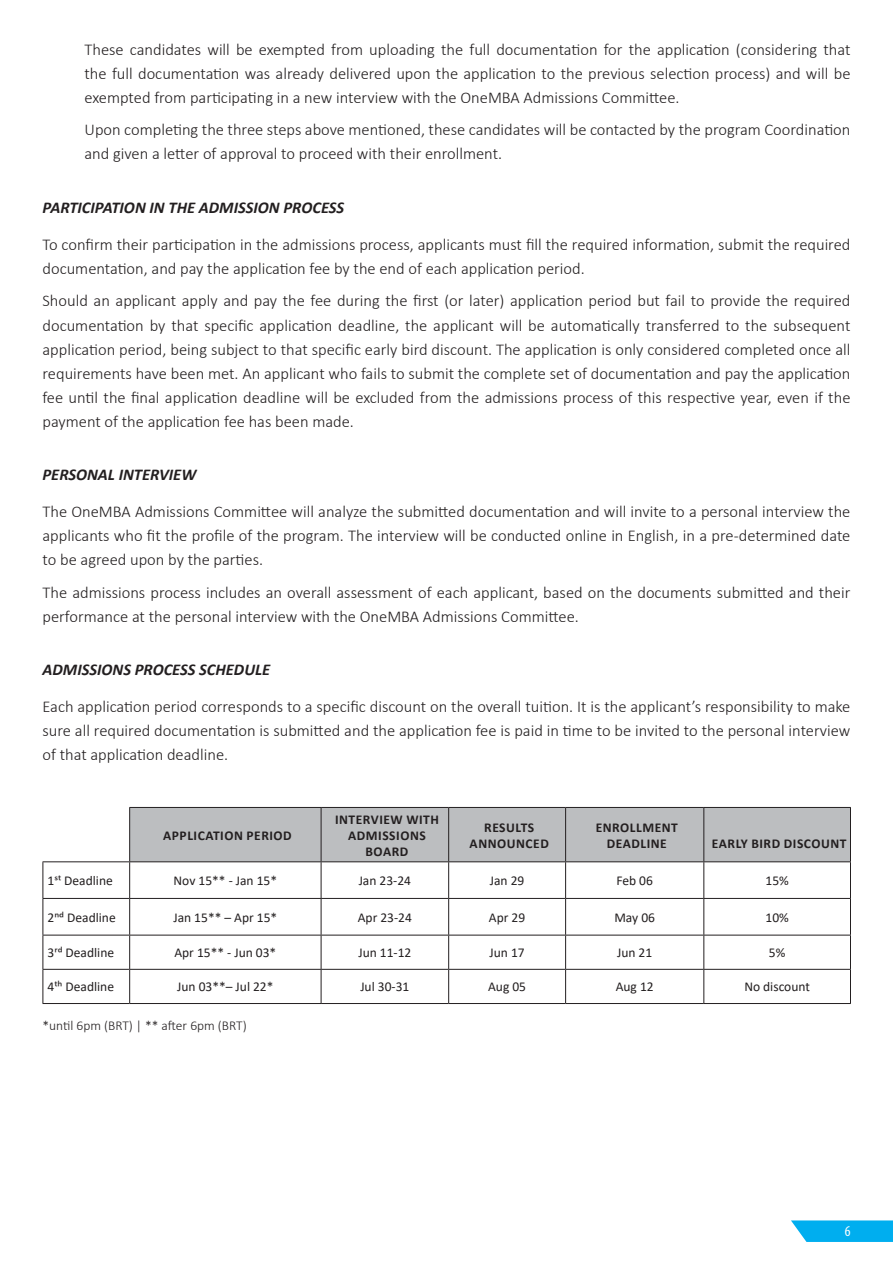
<style>
.page{position:relative;width:893px;height:1263px;background:#fff}
.page>*{position:absolute;margin:0;border:0;box-sizing:border-box;transform-origin:0 0}
.t1{font:300 16.5px/24px "Calibri";color:#231f20;text-align:justify}
.t2{font:italic 700 16.5px "Calibri";color:#231f20}
.t3{font:condensed 15px "Myriad Pro";color:#fff}
.t4{font:13.5px "Calibri";color:#231f20}
.t5{font:700 13.5px/16.2px "Calibri";letter-spacing:.04em;color:#231f20;text-align:center}
.t6{font:300 13.5px "Calibri";color:#231f20}
</style>
<div class="page">
<svg style="left:791px;top:1220px;width:102px;height:22px;background:#18b5f0"></svg>
<div style="left:130px;top:808px;width:720px;height:53px;background:#bcbec0"></div>
<hr style="left:129px;top:807px;width:192px;height:1px;background:#231f20">
<hr style="left:321px;top:807px;width:128px;height:1px;background:#231f20">
<hr style="left:449px;top:807px;width:117px;height:1px;background:#231f20">
<hr style="left:566px;top:807px;width:138px;height:1px;background:#231f20">
<hr style="left:704px;top:807px;width:147px;height:1px;background:#231f20">
<hr style="left:43px;top:861px;width:87px;height:1px;background:#231f20">
<hr style="left:130px;top:861px;width:191px;height:1px;background:#231f20">
<hr style="left:321px;top:861px;width:128px;height:1px;background:#231f20">
<hr style="left:449px;top:861px;width:117px;height:1px;background:#231f20">
<hr style="left:566px;top:861px;width:138px;height:1px;background:#231f20">
<hr style="left:704px;top:861px;width:147px;height:1px;background:#231f20">
<hr style="left:43px;top:898px;width:87px;height:1px;background:#231f20">
<hr style="left:130px;top:898px;width:191px;height:1px;background:#231f20">
<hr style="left:321px;top:898px;width:128px;height:1px;background:#231f20">
<hr style="left:449px;top:898px;width:117px;height:1px;background:#231f20">
<hr style="left:566px;top:898px;width:138px;height:1px;background:#231f20">
<hr style="left:704px;top:898px;width:147px;height:1px;background:#231f20">
<hr style="left:43px;top:935px;width:87px;height:1px;background:#231f20">
<hr style="left:130px;top:935px;width:191px;height:1px;background:#231f20">
<hr style="left:321px;top:935px;width:128px;height:1px;background:#231f20">
<hr style="left:449px;top:935px;width:117px;height:1px;background:#231f20">
<hr style="left:566px;top:935px;width:138px;height:1px;background:#231f20">
<hr style="left:704px;top:935px;width:147px;height:1px;background:#231f20">
<hr style="left:43px;top:969px;width:87px;height:1px;background:#231f20">
<hr style="left:130px;top:969px;width:191px;height:1px;background:#231f20">
<hr style="left:321px;top:969px;width:128px;height:1px;background:#231f20">
<hr style="left:449px;top:969px;width:117px;height:1px;background:#231f20">
<hr style="left:566px;top:969px;width:138px;height:1px;background:#231f20">
<hr style="left:704px;top:969px;width:147px;height:1px;background:#231f20">
<hr style="left:43px;top:1003px;width:87px;height:1px;background:#231f20">
<hr style="left:130px;top:1003px;width:191px;height:1px;background:#231f20">
<hr style="left:321px;top:1003px;width:128px;height:1px;background:#231f20">
<hr style="left:449px;top:1003px;width:117px;height:1px;background:#231f20">
<hr style="left:566px;top:1003px;width:138px;height:1px;background:#231f20">
<hr style="left:704px;top:1003px;width:147px;height:1px;background:#231f20">
<hr style="left:43px;top:862px;width:1px;height:36px;background:#231f20">
<hr style="left:43px;top:899px;width:1px;height:36px;background:#231f20">
<hr style="left:43px;top:935px;width:1px;height:34px;background:#231f20">
<hr style="left:43px;top:970px;width:1px;height:33px;background:#231f20">
<hr style="left:129px;top:808px;width:1px;height:53px;background:#231f20">
<hr style="left:321px;top:808px;width:1px;height:53px;background:#231f20">
<hr style="left:448px;top:808px;width:1px;height:53px;background:#231f20">
<hr style="left:565px;top:808px;width:1px;height:53px;background:#231f20">
<hr style="left:703px;top:808px;width:1px;height:53px;background:#231f20">
<hr style="left:850px;top:808px;width:1px;height:53px;background:#231f20">
<hr style="left:129px;top:862px;width:1px;height:36px;background:#231f20">
<hr style="left:321px;top:862px;width:1px;height:36px;background:#231f20">
<hr style="left:448px;top:862px;width:1px;height:36px;background:#231f20">
<hr style="left:565px;top:862px;width:1px;height:36px;background:#231f20">
<hr style="left:703px;top:862px;width:1px;height:36px;background:#231f20">
<hr style="left:850px;top:862px;width:1px;height:36px;background:#231f20">
<hr style="left:129px;top:899px;width:1px;height:36px;background:#231f20">
<hr style="left:321px;top:899px;width:1px;height:36px;background:#231f20">
<hr style="left:448px;top:899px;width:1px;height:36px;background:#231f20">
<hr style="left:565px;top:899px;width:1px;height:36px;background:#231f20">
<hr style="left:703px;top:899px;width:1px;height:36px;background:#231f20">
<hr style="left:850px;top:899px;width:1px;height:36px;background:#231f20">
<hr style="left:129px;top:935px;width:1px;height:34px;background:#231f20">
<hr style="left:321px;top:935px;width:1px;height:34px;background:#231f20">
<hr style="left:448px;top:935px;width:1px;height:34px;background:#231f20">
<hr style="left:565px;top:935px;width:1px;height:34px;background:#231f20">
<hr style="left:703px;top:935px;width:1px;height:34px;background:#231f20">
<hr style="left:850px;top:935px;width:1px;height:34px;background:#231f20">
<hr style="left:129px;top:970px;width:1px;height:33px;background:#231f20">
<hr style="left:321px;top:970px;width:1px;height:33px;background:#231f20">
<hr style="left:448px;top:970px;width:1px;height:33px;background:#231f20">
<hr style="left:565px;top:970px;width:1px;height:33px;background:#231f20">
<hr style="left:703px;top:970px;width:1px;height:33px;background:#231f20">
<hr style="left:850px;top:970px;width:1px;height:33px;background:#231f20">
<p class="t1" style="left:85px;top:37px;width:767px">These candidates will be exempted from uploading the full documentation for the application (considering that the full documentation was already delivered upon the application to the previous selection process) and will be exempted from participating in a new interview with the OneMBA Admissions Committee.</p>
<p class="t1" style="left:85px;top:118px;width:767px">Upon completing the three steps above mentioned, these candidates will be contacted by the program Coordination and given a letter of approval to proceed with their enrollment.</p>
<p class="t2" style="left:43px;top:196px;width:303px">PARTICIPATION IN THE ADMISSION PROCESS</p>
<p class="t1" style="left:43px;top:232px;width:809px">To confirm their participation in the admissions process, applicants must fill the required information, submit the required documentation, and pay the application fee by the end of each application period.</p>
<p class="t1" style="left:43px;top:289px;width:809px">Should an applicant apply and pay the fee during the first (or later) application period but fail to provide the required documentation by that specific application deadline, the applicant will be automatically transferred to the subsequent application period, being subject to that specific early bird discount. The application is only considered completed once all requirements have been met. An applicant who fails to submit the complete set of documentation and pay the application fee until the final application deadline will be excluded from the admissions process of this respective year, even if the payment of the application fee has been made.</p>
<p class="t2" style="left:43px;top:463px;width:155px">PERSONAL INTERVIEW</p>
<p class="t1" style="left:43px;top:499px;width:809px">The OneMBA Admissions Committee will analyze the submitted documentation and will invite to a personal interview the applicants who fit the profile of the program. The interview will be conducted online in English, in a pre-determined date to be agreed upon by the parties.</p>
<p class="t1" style="left:43px;top:580px;width:809px">The admissions process includes an overall assessment of each applicant, based on the documents submitted and their performance at the personal interview with the OneMBA Admissions Committee.</p>
<p class="t2" style="left:43px;top:658px;width:229px">ADMISSIONS PROCESS SCHEDULE</p>
<p class="t1" style="left:43px;top:694px;width:809px">Each application period corresponds to a specific discount on the overall tuition. It is the applicant’s responsibility to make sure all required documentation is submitted and the application fee is paid in time to be invited to the personal interview of that application deadline.</p>
<p class="t5" style="left:163px;top:827px;width:130px">APPLICATION PERIOD</p>
<p class="t5" style="left:335px;top:811px;width:106px">INTERVIEW WITH<br>ADMISSIONS<br>BOARD</p>
<p class="t5" style="left:470px;top:819px;width:81px">RESULTS<br>ANNOUNCED</p>
<p class="t5" style="left:596px;top:819px;width:84px">ENROLLMENT<br>DEADLINE</p>
<p class="t5" style="left:712px;top:835px;width:136px">EARLY BIRD DISCOUNT</p>
<p class="t4" style="left:48px;top:871px;width:67px">1st Deadline</p>
<p class="t4" style="left:174px;top:871px;width:105px">Nov 15** - Jan 15*</p>
<p class="t4" style="left:359px;top:871px;width:54px">Jan 23-24</p>
<p class="t4" style="left:490px;top:871px;width:36px">Jan 29</p>
<p class="t4" style="left:616px;top:871px;width:38px">Feb 06</p>
<p class="t4" style="left:765px;top:871px;width:25px">15%</p>
<p class="t4" style="left:48px;top:908px;width:70px">2nd Deadline</p>
<p class="t4" style="left:173px;top:908px;width:105px">Jan 15** – Apr 15*</p>
<p class="t4" style="left:358px;top:908px;width:56px">Apr 23-24</p>
<p class="t4" style="left:489px;top:908px;width:38px">Apr 29</p>
<p class="t4" style="left:614px;top:908px;width:42px">May 06</p>
<p class="t4" style="left:765px;top:908px;width:25px">10%</p>
<p class="t4" style="left:48px;top:943px;width:68px">3rd Deadline</p>
<p class="t4" style="left:174px;top:943px;width:103px">Apr 15** - Jun 03*</p>
<p class="t4" style="left:358px;top:943px;width:55px">Jun 11-12</p>
<p class="t4" style="left:489px;top:943px;width:37px">Jun 17</p>
<p class="t4" style="left:617px;top:943px;width:37px">Jun 21</p>
<p class="t4" style="left:769px;top:943px;width:18px">5%</p>
<p class="t4" style="left:48px;top:978px;width:68px">4th Deadline</p>
<p class="t4" style="left:177px;top:978px;width:98px">Jun 03**– Jul 22*</p>
<p class="t4" style="left:360px;top:978px;width:51px">Jul 30-31</p>
<p class="t4" style="left:488px;top:978px;width:40px">Aug 05</p>
<p class="t4" style="left:616px;top:978px;width:40px">Aug 12</p>
<p class="t4" style="left:744px;top:978px;width:67px">No discount</p>
<p class="t6" style="left:43px;top:1017px;width:206px">*until 6pm (BRT) | ** after 6pm (BRT)</p>
<p class="t3" style="left:845px;top:1223px;width:7px">6</p>
</div>
